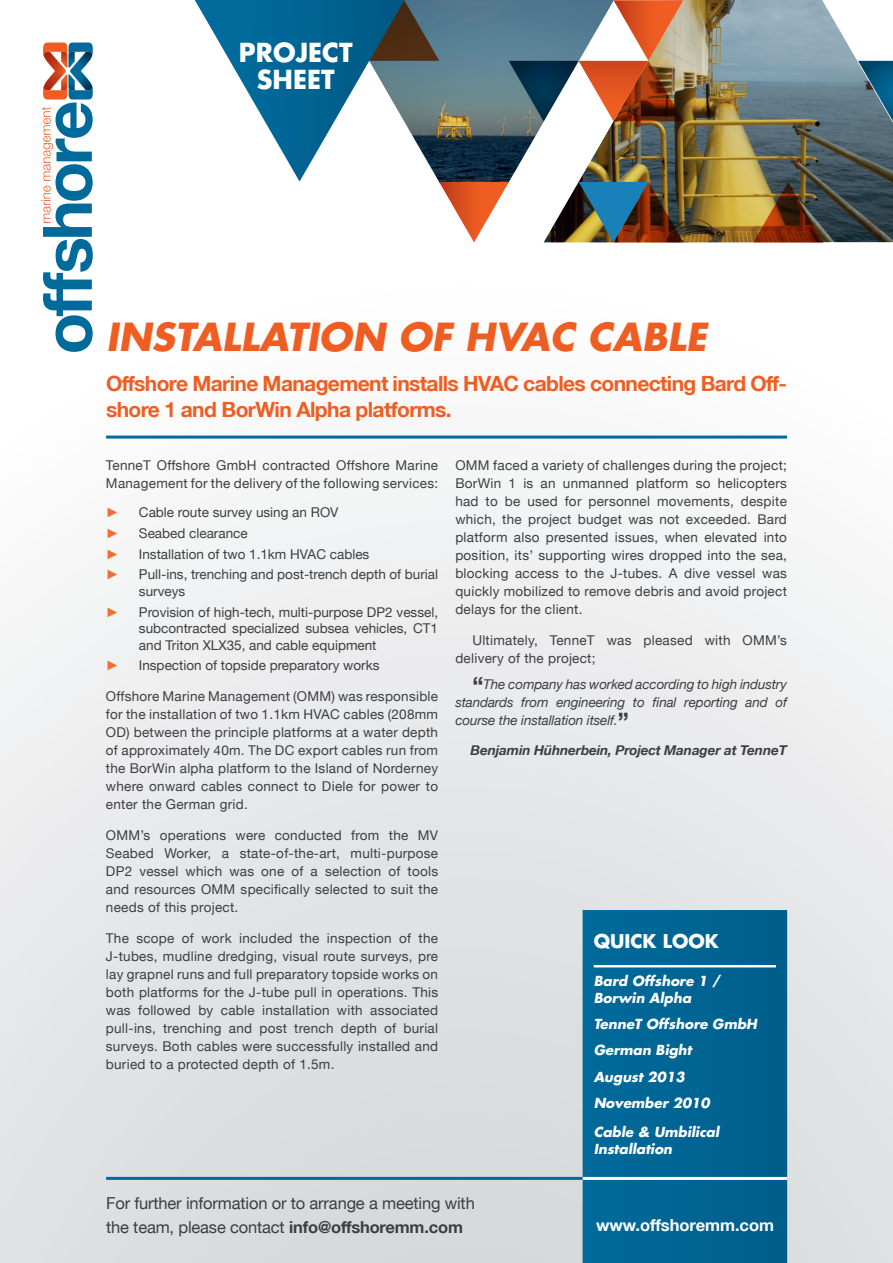
<style>
.page{position:relative;width:893px;height:1263px;background:#fff}
.page>*{position:absolute;margin:0;border:0;box-sizing:border-box;transform-origin:0 0}
.t1{font:italic 700 37.65px "Futura LT";color:#ee5e22}
.t2{font:700 25.5px/26.4px "Futura LT";color:#fff;text-align:center}
.t3{font:700 21px/25.2px "Helvetica Neue LT";letter-spacing:-.03em;color:#ee5e22}
.t4{font:700 18.45px "Futura LT";color:#fff}
.t5{font:16.5px/24px "Helvetica Neue LT";letter-spacing:-.01em;color:#3e3e3f}
.t6{font:700 16.5px "Helvetica Neue LT";color:#fff}
.t7{font:13.5px/18px "Helvetica Neue LT";letter-spacing:.02em;color:#3e3e3f;text-align:justify}
.t8{font:13.5px/16.5px "Helvetica Neue LT";color:#3e3e3f}
.t9{font:italic 13.5px/18px "Helvetica Neue LT";letter-spacing:-.01em;color:#3e3e3f;text-align:justify}
.t10{font:italic 700 13.5px/26.2px "Futura LT";color:#fff}
.t11{font:italic 700 13.5px "Helvetica Neue LT";letter-spacing:-.01em;color:#3e3e3f}
.t12{font:13.5px "Times New Roman";color:#f16e31}
.s1{font-weight:700;font-style:normal;font-size:24px}
.s2{font-weight:700}
</style>
<div class="page">
<div style="left:0;top:0;width:893px;height:1263px;background:linear-gradient(to bottom,#fff,#d9dadc)"></div>
<img style="left:683px;top:0;width:210px;height:242px">
<svg style="left:753px;top:182px;width:140px;height:121px"></svg>
<svg style="left:858px;top:61px;width:35px;height:60px;background:#366b86"></svg>
<svg style="left:195px;top:0;width:488px;height:242px"></svg>
<svg style="left:41px;top:43px;width:52px;height:309px"></svg>
<hr style="left:106px;top:436px;width:681px;height:3px;background:#006a9b">
<hr style="left:106px;top:1177px;width:563px;height:3px;background:#006a9b">
<svg style="left:583px;top:910px;width:204px;height:353px;background:#006493"></svg>
<hr style="left:594px;top:965px;width:182px;height:2px;background:#fff">
<hr style="left:583px;top:1177px;width:204px;height:3px;background:#fff">
<h2 class="t2" style="left:239px;top:39px;width:115px">PROJECT<br>SHEET</h2>
<h1 class="t1" style="left:106px;top:312px;width:602px">Installation of HVAC Cable</h1>
<h3 class="t3" style="left:106px;top:371px;width:682px">Offshore Marine Management installs HVAC cables connecting Bard Off&shy;shore 1 and BorWin Alpha platforms.</h3>
<p class="t7" style="left:106px;top:456px;width:334px">TenneT Offshore GmbH contracted Offshore Marine<br>Management for the delivery of the following services:</p>
<p class="t12" style="left:106px;top:504px;width:15px">►</p>
<p class="t8" style="left:139px;top:504px;width:201px">Cable route survey using an ROV</p>
<p class="t12" style="left:106px;top:524px;width:15px">►</p>
<p class="t8" style="left:139px;top:525px;width:110px">Seabed clearance</p>
<p class="t12" style="left:106px;top:545px;width:15px">►</p>
<p class="t8" style="left:139px;top:545px;width:232px">Installation of two 1.1km HVAC cables</p>
<p class="t12" style="left:106px;top:566px;width:15px">►</p>
<p class="t8" style="left:139px;top:566px;width:301px">Pull-ins, trenching and post-trench depth of burial surveys</p>
<p class="t12" style="left:106px;top:603px;width:15px">►</p>
<p class="t7" style="left:139px;top:603px;width:301px;line-height:16.5px">Provision of high-tech, multi-purpose DP2 vessel, subcontracted specialized subsea vehicles, CT1 and Triton XLX35, and cable equipment</p>
<p class="t12" style="left:106px;top:657px;width:15px">►</p>
<p class="t8" style="left:139px;top:657px;width:242px">Inspection of topside preparatory works</p>
<p class="t7" style="left:106px;top:687px;width:334px">Offshore Marine Management (OMM) was responsible for the installation of two 1.1km HVAC cables (208mm OD) between the principle platforms at a water depth of approximately 40m. The DC export cables run from the BorWin alpha platform to the Island of Norderney where onward cables connect to Diele for power to enter the German grid.</p>
<p class="t7" style="left:106px;top:826px;width:334px">OMM’s operations were conducted from the MV Seabed Worker, a state-of-the-art, multi-purpose DP2 vessel which was one of a selection of tools and resources OMM specifically selected to suit the needs of this project.</p>
<p class="t7" style="left:106px;top:929px;width:334px">The scope of work included the inspection of the J-tubes, mudline dredging, visual route surveys, pre lay grapnel runs and full preparatory topside works on both platforms for the J-tube pull in operations. This was followed by cable installation with associated pull-ins, trenching and post trench depth of burial surveys. Both cables were successfully installed and buried to a protected depth of 1.5m.</p>
<p class="t7" style="left:455px;top:456px;width:333px">OMM faced a variety of challenges during the project; BorWin 1 is an unmanned platform so helicopters had to be used for personnel movements, despite which, the project budget was not exceeded. Bard platform also presented issues, when elevated into position, its’ supporting wires dropped into the sea, blocking access to the J-tubes. A dive vessel was quickly mobilized to remove debris and avoid project delays for the client.</p>
<p class="t7" style="left:455px;top:631px;width:333px;text-indent:17px">Ultimately, TenneT was pleased with OMM’s delivery of the project;</p>
<p class="t9" style="left:455px;top:675px;width:333px;text-indent:17px"><span class="s1">“</span>The company has worked according to high industry standards from engineering to final reporting and of course the installation itself.<span class="s1">”</span></p>
<p class="t11" style="left:471px;top:742px;width:318px">Benjamin Hühnerbein, Project Manager at TenneT</p>
<h3 class="t4" style="left:594px;top:929px;width:127px">QUICK LOOK</h3>
<p class="t10" style="left:594px;top:973px;width:128px;line-height:16.5px">Bard Offshore 1 /<br>Borwin Alpha</p>
<p class="t10" style="left:594px;top:1011px;width:165px">TenneT Offshore GmbH<br>German Bight<br>August 2013<br>November 2010</p>
<p class="t10" style="left:594px;top:1123px;width:128px;line-height:16.5px">Cable &amp; Umbilical<br>Installation</p>
<p class="t5" style="left:106px;top:1190px;width:370px">For further information or to arrange a meeting with the team, please contact <span class="s2">info@offshoremm.com</span></p>
<p class="t6" style="left:596px;top:1215px;width:180px">www.offshoremm.com</p>
</div>
